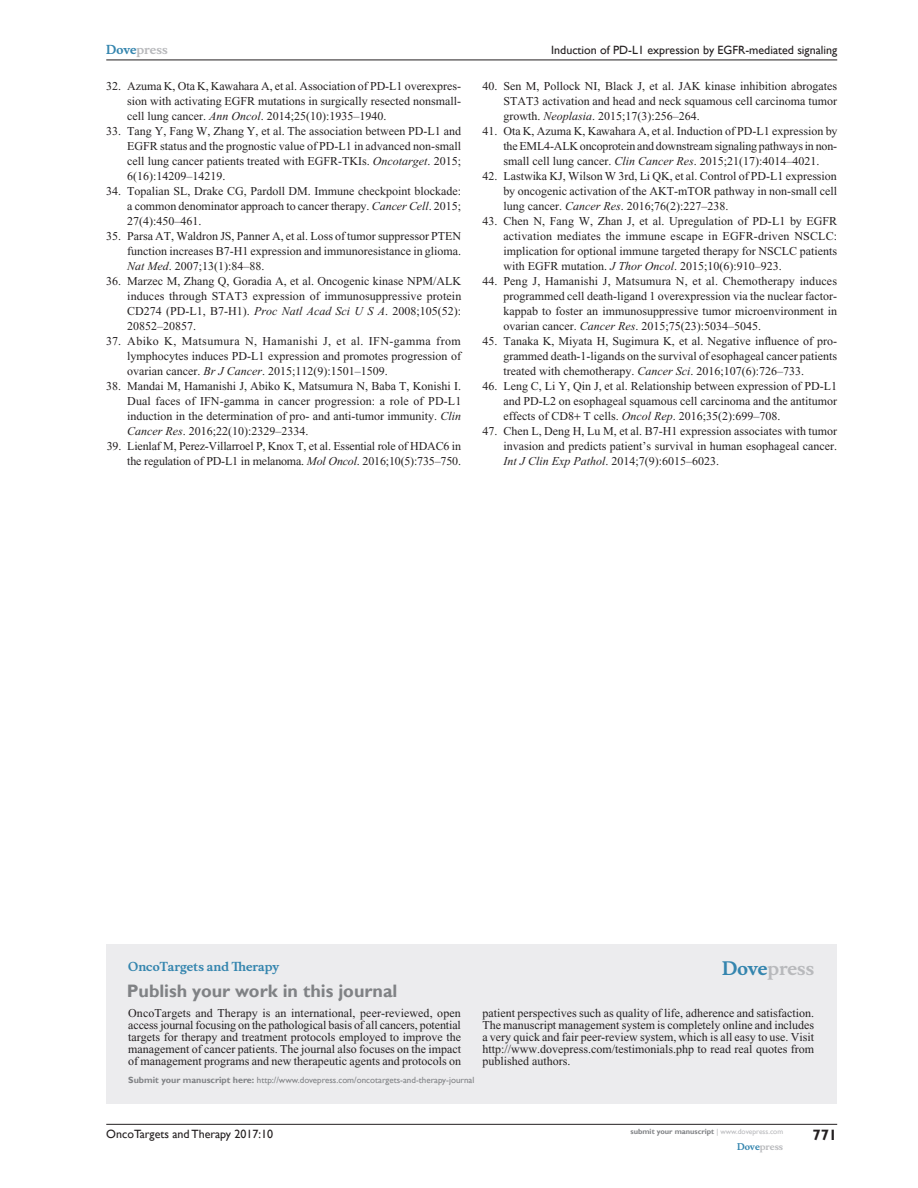
<style>
.page{position:relative;width:918px;height:1188px;background:#fff}
.page>*{position:absolute;margin:0;border:0;box-sizing:border-box;transform-origin:0 0}
.PromBx-H1{font:700 18px "Gill Sans";color:#808285}
.PromBx-Brand{font:700 18px "Musee";color:#b8b9bc}
.t1{font:700 15px "Gill Sans";color:#231f20}
.RefNL2{font:12px/15px "Times New Roman";color:#231f20;text-align:justify}
.PromBx-Tx{font:12px/12px "Times New Roman";color:#231f20;text-align:justify}
.t2{font:12px "Gill Sans";color:#231f20}
.PromBx-JrnlName{font:700 12px "Musee";color:#3485ae}
.t3{font:700 12px "Musee";color:#b8b9bc}
.PromBx-SubmitMssWebA{font:9px "Gill Sans";color:#808285}
.t4{font:700 9px "Musee";color:#b8b9bc}
.t5{font:700 7.5px "Gill Sans";color:#808285}
.s1{color:#3485ae}
.s2{font-style:italic}
.s3{font-weight:700}
.s4{font-weight:400;color:#b8b9bc}
</style>
<div class="page">
<div style="left:106px;top:944px;width:731px;height:159px;background:#ececee"></div>
<hr style="left:106px;top:1124px;width:731px;height:1px;background:#231f20">
<hr style="left:106px;top:60px;width:731px;height:1px;background:#231f20">
<p class="t3" style="left:106px;top:43px;width:63px"><span class="s1">Dove</span>press</p>
<p class="RefNL2" style="left:127px;top:79px;width:335px;text-indent:-21px">32. Azuma K, Ota K, Kawahara A, et al. Association of PD-L1 overexpres&shy;sion with activating EGFR mutations in surgically resected nonsmall&shy;cell lung cancer. <span class="s2">Ann Oncol</span>. 2014;25(10):1935–1940.</p>
<p class="RefNL2" style="left:127px;top:124px;width:335px;text-indent:-21px">33. Tang Y, Fang W, Zhang Y, et al. The association between PD-L1 and EGFR status and the prognostic value of PD-L1 in advanced non-small cell lung cancer patients treated with EGFR-TKIs. <span class="s2">Oncotarget</span>. 2015; 6(16):14209–14219.</p>
<p class="RefNL2" style="left:127px;top:184px;width:335px;text-indent:-21px">34. Topalian SL, Drake CG, Pardoll DM. Immune checkpoint blockade: a common denominator approach to cancer therapy. <span class="s2">Cancer Cell</span>. 2015; 27(4):450–461.</p>
<p class="RefNL2" style="left:127px;top:229px;width:335px;text-indent:-21px">35. Parsa AT, Waldron JS, Panner A, et al. Loss of tumor suppressor PTEN function increases B7-H1 expression and immunoresistance in glioma.<br><span class="s2">Nat Med</span>. 2007;13(1):84–88.</p>
<p class="RefNL2" style="left:127px;top:274px;width:336px;text-indent:-21px">36. Marzec M, Zhang Q, Goradia A, et al. Oncogenic kinase NPM/ALK induces through STAT3 expression of immunosuppressive protein CD274 (PD-L1, B7-H1). <span class="s2">Proc Natl Acad Sci U S A</span>. 2008;105(52):<br>20852–20857.</p>
<p class="RefNL2" style="left:127px;top:334px;width:335px;text-indent:-21px">37. Abiko K, Matsumura N, Hamanishi J, et al. IFN-gamma from lymphocytes induces PD-L1 expression and promotes progression of ovarian cancer. <span class="s2">Br J Cancer</span>. 2015;112(9):1501–1509.</p>
<p class="RefNL2" style="left:127px;top:379px;width:336px;text-indent:-21px">38. Mandai M, Hamanishi J, Abiko K, Matsumura N, Baba T, Konishi I.<br>Dual faces of IFN-gamma in cancer progression: a role of PD-L1 induction in the determination of pro- and anti-tumor immunity. <span class="s2">Clin Cancer Res</span>. 2016;22(10):2329–2334.</p>
<p class="RefNL2" style="left:107px;top:439px;width:356px;text-align:right">39. Lienlaf M, Perez-Villarroel P, Knox T, et al. Essential role of HDAC6 in the regulation of PD-L1 in melanoma. <span class="s2">Mol Oncol</span>. 2016;10(5):735–750.</p>
<p class="t2" style="left:551px;top:43px;width:288px">Induction of PD-L1 expression by EG FR-mediated signaling</p>
<p class="RefNL2" style="left:503px;top:79px;width:335px;text-indent:-21px">40. Sen M, Pollock NI, Black J, et al. JAK kinase inhibition abrogates STAT3 activation and head and neck squamous cell carcinoma tumor growth. <span class="s2">Neoplasia</span>. 2015;17(3):256–264.</p>
<p class="RefNL2" style="left:503px;top:124px;width:336px;text-indent:-21px">41. Ota K, Azuma K, Kawahara A, et al. Induction of PD-L1 expression by the EML4-ALK oncoprotein and downstream signaling pathways in non&shy;small cell lung cancer. <span class="s2">Clin Cancer Res</span>. 2015;21(17):4014–4021.</p>
<p class="RefNL2" style="left:503px;top:169px;width:335px;text-indent:-21px">42. Lastwika KJ, Wilson W 3rd, Li QK, et al. Control of PD-L1 expression by oncogenic activation of the AKT-mTOR pathway in non-small cell lung cancer. <span class="s2">Cancer Res</span>. 2016;76(2):227–238.</p>
<p class="RefNL2" style="left:503px;top:214px;width:335px;text-indent:-21px">43. Chen N, Fang W, Zhan J, et al. Upregulation of PD-L1 by EGFR activation mediates the immune escape in EGFR-driven NSCLC: implication for optional immune targeted therapy for NSCLC patients with EGFR mutation. <span class="s2">J Thor Oncol</span>. 2015;10(6):910–923.</p>
<p class="RefNL2" style="left:503px;top:274px;width:335px;text-indent:-21px">44. Peng J, Hamanishi J, Matsumura N, et al. Chemotherapy induces programmed cell death-ligand 1 overexpression via the nuclear factor&shy;kappab to foster an immunosuppressive tumor microenvironment in ovarian cancer. <span class="s2">Cancer Res</span>. 2015;75(23):5034–5045.</p>
<p class="RefNL2" style="left:503px;top:334px;width:335px;text-indent:-21px">45. Tanaka K, Miyata H, Sugimura K, et al. Negative influence of pro&shy;grammed death-1-ligands on the survival of esophageal cancer patients treated with chemotherapy. <span class="s2">Cancer Sci</span>. 2016;107(6):726–733.</p>
<p class="RefNL2" style="left:503px;top:379px;width:335px;text-indent:-21px">46. Leng C, Li Y, Qin J, et al. Relationship between expression of PD-L1 and PD-L2 on esophageal squamous cell carcinoma and the antitumor effects of CD8 T cells. <span class="s2">Oncol Rep</span>. 2016;35(2):699–708.</p>
<p class="RefNL2" style="left:503px;top:424px;width:335px;text-indent:-21px">47. Chen L, Deng H, Lu M, et al. B7-H1 expression associates with tumor invasion and predicts patient’s survival in human esophageal cancer.<br><span class="s2">Int J Clin Exp Pathol</span>. 2014;7(9):6015–6023.</p>
<p class="PromBx-JrnlName" style="left:128px;top:959px;width:152px">OncoTargets and Therapy</p>
<p class="PromBx-H1" style="left:127px;top:980px;width:272px">Publish your work in this journal</p>
<p class="PromBx-Brand" style="left:722px;top:958px;width:94px"><span class="s1">Dove</span>press</p>
<p class="PromBx-Tx" style="left:128px;top:1007px;width:334px">OncoTargets and Therapy is an international, peer-reviewed, open access journal focusing on the pathological basis of all cancers, potential targets for therapy and treatment protocols employed to improve the management of cancer patients. The journal also focuses on the impact of management programs and new therapeutic agents and protocols on</p>
<p class="PromBx-Tx" style="left:482px;top:1007px;width:333px">patient perspectives such as quality of life, adherence and satisfaction.<br>The manuscript management system is completely online and includes a very quick and fair peer-review system, which is all easy to use. Visit http://www.dovepress.com/testimonials.php to read real quotes from published authors.</p>
<p class="PromBx-SubmitMssWebA" style="left:128px;top:1075px;width:348px"><span class="s3">Submit your manuscript here:</span> http://www.dovepress.com/oncotargets-and-therapy-journal</p>
<p class="t2" style="left:106px;top:1127px;width:168px">OncoTargets and Therapy 2017:10</p>
<p class="t5" style="left:631px;top:1127px;width:154px">submit your manuscript <span class="s4">| www.dovepress.com</span></p>
<p class="t4" style="left:737px;top:1141px;width:48px"><span class="s1">Dove</span>press</p>
<p class="t1" style="left:812px;top:1126px;width:26px">771</p>
</div>
